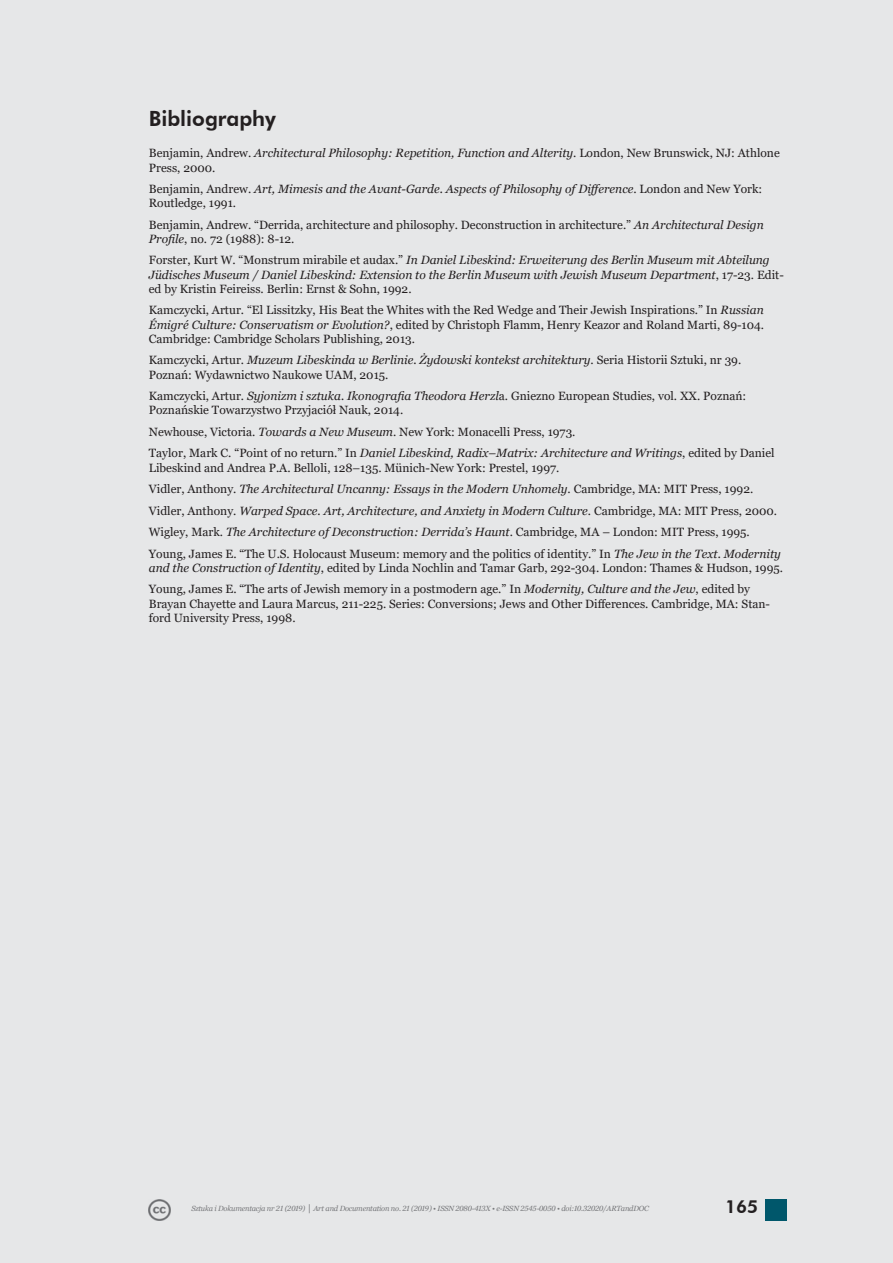
<style>
.page{position:relative;width:893px;height:1263px;background:#e6e7e8}
.page>*{position:absolute;margin:0;border:0;box-sizing:border-box;transform-origin:0 0}
.t1{font:800 21px "Futura BT";color:#231f20}
.t2{font:800 18px "Futura BT";color:#231f20}
.t3{font:12px/14.2px "Georgia";color:#231f20}
.t4{font:italic 12px/14.2px "Georgia";color:#231f20}
.t5{font:italic 7.5px "Georgia";letter-spacing:-.025em;color:#77787b}
.s1{font-style:italic}
.s2{font-style:normal}
</style>
<div class="page">
<img style="left:149px;top:1199px;width:21px;height:21px">
<div style="left:765px;top:1199px;width:22px;height:21px;background:#00576b"></div>
<h1 class="t1" style="left:149px;top:110px;width:129px">Bibliography</h1>
<p class="t3" style="left:149px;top:146px;width:632px">Benjamin, Andrew. <span class="s1">Architectural Philosophy: Repetition, Function and Alterity</span>. London, New Brunswick, NJ: Athlone<br>Press, 2000.</p>
<p class="t4" style="left:149px;top:182px;width:615px"><span class="s2">Benjamin, Andrew.</span> Art, Mimesis and the Avant-Garde. Aspects of Philosophy of Difference<span class="s2">. London and New York:<br>Routledge, 1991.</span></p>
<p class="t3" style="left:149px;top:217px;width:617px">Benjamin, Andrew. “Derrida, architecture and philosophy. Deconstruction in architecture.” <span class="s1">An Architectural Design<br>Profile</span>, no. 72 (1988): 8-12.</p>
<p class="t4" style="left:149px;top:253px;width:637px"><span class="s2">Forster, Kurt W. “Monstrum mirabile et audax.”</span> In Daniel Libeskind: Erweiterung des Berlin Museum mit Abteilung<br>Jüdisches Museum / Daniel Libeskind: Extension to the Berlin Museum with Jewish Museum Department<span class="s2">, 17-23. Edit&shy;ed by Kristin Feireiss. Berlin: Ernst &amp; Sohn, 1992.</span></p>
<p class="t3" style="left:149px;top:303px;width:617px;text-align:justify">Kamczycki, Artur. “El Lissitzky, His Beat the Whites with the Red Wedge and Their Jewish Inspirations.” In <span class="s1">Russian Émigré Culture: Conservatism or Evolution?</span>, edited by Christoph Flamm, Henry Keazor and Roland Marti, 89-104.<br>Cambridge: Cambridge Scholars Publishing, 2013.</p>
<p class="t3" style="left:149px;top:353px;width:594px">Kamczycki, Artur. <span class="s1">Muzeum Libeskinda w Berlinie. Żydowski kontekst architektury</span>. Seria Historii Sztuki, nr 39.<br>Poznań: Wydawnictwo Naukowe UAM, 2015.</p>
<p class="t3" style="left:149px;top:389px;width:599px">Kamczycki, Artur. <span class="s1">Syjonizm i sztuka. Ikonografia Theodora Herzl</span>a. Gniezno European Studies, vol. XX. Poznań:<br>Poznańskie Towarzystwo Przyjaciół Nauk, 2014.</p>
<p class="t3" style="left:149px;top:421px;width:627px;line-height:21.5px">Newhouse, Victoria. <span class="s1">Towards a New Museum</span>. New York: Monacelli Press, 1973.<br>Taylor, Mark C. “Point of no return.” In <span class="s1">Daniel Libeskind, Radix–Matrix: Architecture and Writings</span>, edited by Daniel</p>
<p class="t3" style="left:149px;top:457px;width:634px;line-height:21.5px">Libeskind and Andrea P.A. Belloli, 128–135. Münich-New York: Prestel, 1997.<br>Vidler, Anthony. <span class="s1">The Architectural Uncanny: Essays in the Modern Unhomely</span>. Cambridge, MA: MIT Press, 1992.<br>Vidler, Anthony. <span class="s1">Warped Space. Art, Architecture, and Anxiety in Modern Culture</span>. Cambridge, MA: MIT Press, 2000.<br>Wigley, Mark. <span class="s1">The Architecture of Deconstruction: Derrida’s Haunt</span>. Cambridge, MA – London: MIT Press, 1995.<br>Young, James E. “The U.S. Holocaust Museum: memory and the politics of identity.” In <span class="s1">The Jew in the Text. Modernity</span></p>
<p class="t3" style="left:149px;top:557px;width:636px;line-height:21.5px"><span class="s1">and the Construction of Identity</span>, edited by Linda Nochlin and Tamar Garb, 292-304. London: Thames &amp; Hudson, 1995.<br>Young, James E. “The arts of Jewish memory in a postmodern age.” In <span class="s1">Modernity, Culture and the Jew</span>, edited by</p>
<p class="t3" style="left:149px;top:596px;width:623px">Brayan Chayette and Laura Marcus, 211-225. Series: Conversions; Jews and Other Differences. Cambridge, MA: Stan&shy;ford University Press, 1998.</p>
<p class="t5" style="left:191px;top:1204px;width:459px">Sztuka i Dokumentacja nr 21 (2019) │ Art and Documentation no. 21 (2019) • ISSN 2080-413X • e-ISSN 2545-0050 • doi:10.32020/ARTandDOC</p>
<h2 class="t2" style="left:725px;top:1199px;width:35px">165</h2>
</div>
